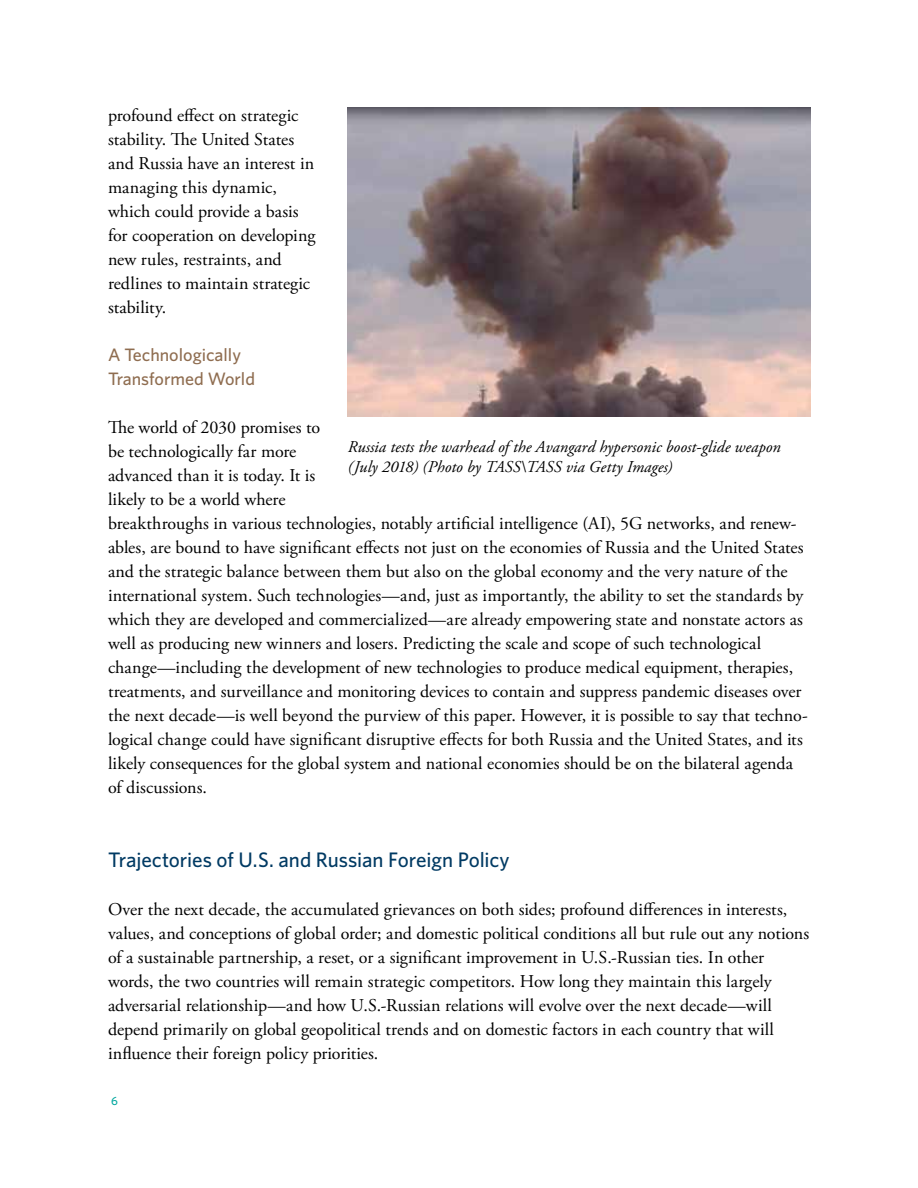
<style>
.page{position:relative;width:918px;height:1188px;background:#fff}
.page>*{position:absolute;margin:0;border:0;box-sizing:border-box;transform-origin:0 0}
.t1{font:500 21px "Whitney";letter-spacing:-.005em;color:#003a63}
.t2{font:18px/24px "Adobe Garamond Pro";color:#000}
.t3{font:500 18px/24px "Whitney";color:#8f6d50}
.t4{font:italic 16.5px/19.5px "Adobe Garamond Pro";letter-spacing:.005em;color:#000}
.t5{font:500 12px "Whitney";color:#00a79e}
</style>
<div class="page">
<img style="left:348px;top:108px;width:462px;height:308px">
<p class="t2" style="left:108px;top:104px;width:209px">profound effect on strategic stability. The United States and Russia have an interest in managing this dynamic, which could provide a basis for cooperation on developing new rules, restraints, and redlines to maintain strategic stability.</p>
<p class="t3" style="left:108px;top:342px;width:149px">A Technologically<br>Transformed World</p>
<p class="t2" style="left:108px;top:416px;width:701px">The world of 2030 promises to<br>be technologically far more<br>advanced than it is today. It is<br>likely to be a world where<br>breakthroughs in various technologies, notably artificial intelligence (AI), 5G networks, and renew&shy;ables, are bound to have significant effects not just on the economies of Russia and the United States and the strategic balance between them but also on the global economy and the very nature of the international system. Such technologies—and, just as importantly, the ability to set the standards by which they are developed and commercialized—are already empowering state and nonstate actors as well as producing new winners and losers. Predicting the scale and scope of such technological change—including the development of new technologies to produce medical equipment, therapies, treatments, and surveillance and monitoring devices to contain and suppress pandemic diseases over the next decade—is well beyond the purview of this paper. However, it is possible to say that techno&shy;logical change could have significant disruptive effects for both Russia and the United States, and its likely consequences for the global system and national economies should be on the bilateral agenda of discussions.</p>
<p class="t4" style="left:348px;top:438px;width:435px">Russia tests the warhead of the Avangard hypersonic boost-glide weapon (July 2018) (Photo by TASS\TASS via Getty Images)</p>
<p class="t1" style="left:108px;top:845px;width:403px">Trajectories of U.S. and Russian Foreign Policy</p>
<p class="t2" style="left:108px;top:897px;width:703px">Over the next decade, the accumulated grievances on both sides; profound differences in interests, values, and conceptions of global order; and domestic political conditions all but rule out any notions of a sustainable partnership, a reset, or a significant improvement in U.S.-Russian ties. In other words, the two countries will remain strategic competitors. How long they maintain this largely adversarial relationship—and how U.S.-Russian relations will evolve over the next decade—will depend primarily on global geopolitical trends and on domestic factors in each country that will influence their foreign policy priorities.</p>
<p class="t5" style="left:111px;top:1093px;width:8px">6</p>
</div>
